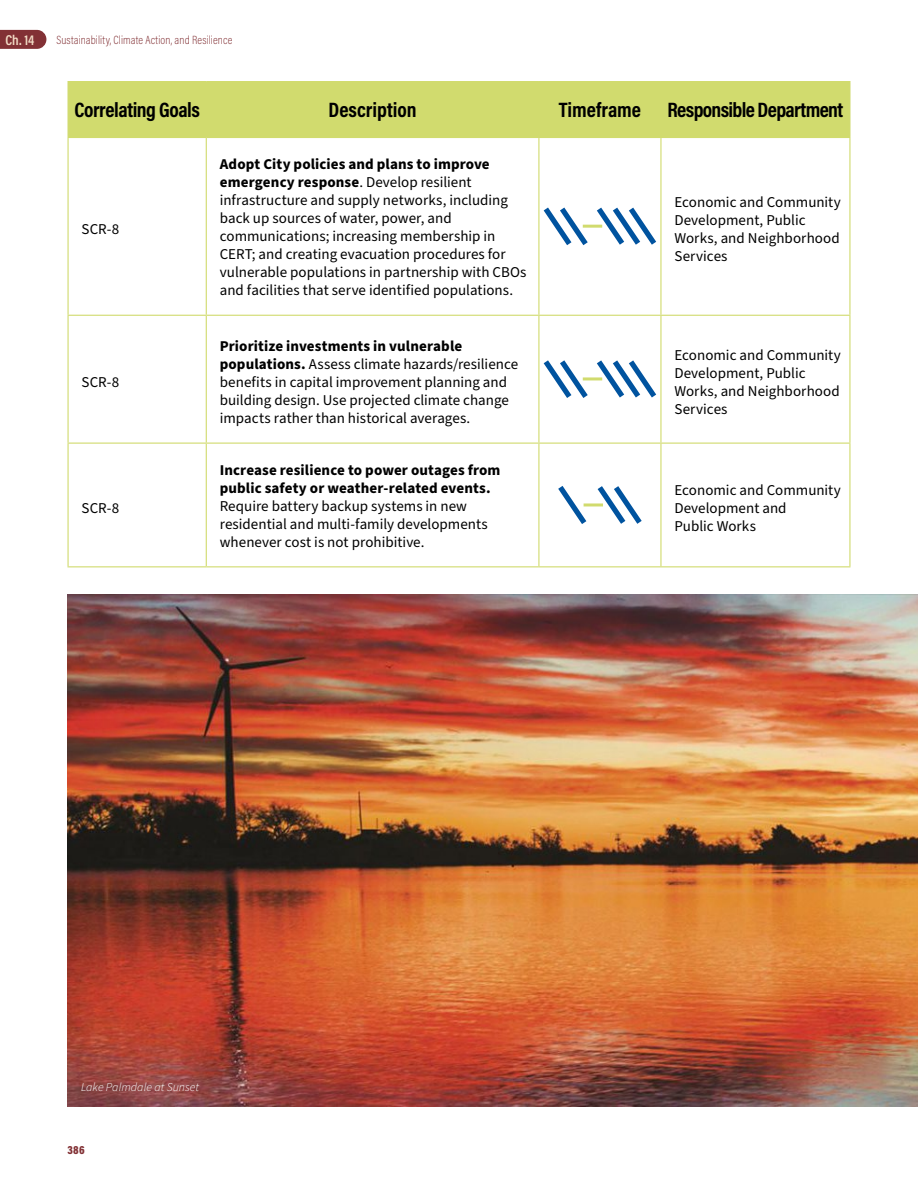
<style>
.page{position:relative;width:918px;height:1188px;background:#fff}
.page>*{position:absolute;margin:0;border:0;box-sizing:border-box;transform-origin:0 0}
.Implementation_Actio{font:700 21px "Acumin Pro Cond";letter-spacing:-.02em;color:#000}
.Implementation_Actio-2{font:700 21px "Acumin Pro Cond";color:#000}
.Implementation_Table{font:15px/18px "Source Sans Pro";color:#000}
.t1{font:600 14.4px "Acumin Pro Cond";color:#f2dcc6}
.t2{font:200 12px "Acumin Pro Cond";letter-spacing:.01em;color:#823135}
.Photo_Source{font:italic 300 12px "Source Sans Pro";letter-spacing:.005em;color:#fff}
.t3{font:900 12px "Acumin Pro Cond";color:#823135}
.s1{font-weight:700}
</style>
<div class="page">
<img style="left:68px;top:594px;width:850px;height:513px">
<svg style="left:0;top:30px;width:46px;height:19px"></svg>
<div style="left:69px;top:82px;width:780px;height:55px;background:#d1db6e"></div>
<hr style="left:206px;top:82px;width:1px;height:55px;background:#d1db6e">
<hr style="left:538px;top:82px;width:1px;height:55px;background:#d1db6e">
<hr style="left:660px;top:82px;width:2px;height:55px;background:#d1db6e">
<hr style="left:206px;top:138px;width:1px;height:177px;background:#d1db6e">
<hr style="left:538px;top:138px;width:1px;height:177px;background:#d1db6e">
<hr style="left:660px;top:138px;width:2px;height:177px;background:#d1db6e">
<hr style="left:68px;top:315px;width:138px;height:1px;background:#d1db6e">
<hr style="left:206px;top:315px;width:333px;height:1px;background:#d1db6e">
<hr style="left:206px;top:316px;width:1px;height:127px;background:#d1db6e">
<hr style="left:539px;top:315px;width:122px;height:1px;background:#d1db6e">
<hr style="left:538px;top:316px;width:1px;height:127px;background:#d1db6e">
<hr style="left:661px;top:315px;width:190px;height:1px;background:#d1db6e">
<hr style="left:660px;top:316px;width:2px;height:127px;background:#d1db6e">
<hr style="left:68px;top:443px;width:138px;height:1px;background:#d1db6e">
<hr style="left:206px;top:443px;width:333px;height:1px;background:#d1db6e">
<hr style="left:206px;top:444px;width:1px;height:122px;background:#d1db6e">
<hr style="left:539px;top:443px;width:122px;height:1px;background:#d1db6e">
<hr style="left:538px;top:444px;width:1px;height:122px;background:#d1db6e">
<hr style="left:661px;top:443px;width:190px;height:1px;background:#d1db6e">
<hr style="left:660px;top:444px;width:2px;height:122px;background:#d1db6e">
<hr style="left:68px;top:566px;width:138px;height:1px;background:#d1db6e">
<hr style="left:206px;top:566px;width:333px;height:1px;background:#d1db6e">
<hr style="left:539px;top:566px;width:122px;height:1px;background:#d1db6e">
<hr style="left:661px;top:566px;width:190px;height:1px;background:#d1db6e">
<hr style="left:68px;top:138px;width:1px;height:177px;background:#d1db6e">
<hr style="left:849px;top:138px;width:1px;height:177px;background:#d1db6e">
<hr style="left:68px;top:316px;width:1px;height:127px;background:#d1db6e">
<hr style="left:849px;top:316px;width:1px;height:127px;background:#d1db6e">
<hr style="left:68px;top:444px;width:1px;height:122px;background:#d1db6e">
<hr style="left:849px;top:444px;width:1px;height:122px;background:#d1db6e">
<hr style="left:68px;top:81px;width:138px;height:1px;background:#d1db6e">
<hr style="left:68px;top:82px;width:1px;height:55px;background:#d1db6e">
<hr style="left:206px;top:81px;width:333px;height:1px;background:#d1db6e">
<hr style="left:539px;top:81px;width:122px;height:1px;background:#d1db6e">
<hr style="left:661px;top:81px;width:190px;height:1px;background:#d1db6e">
<hr style="left:849px;top:82px;width:1px;height:55px;background:#d1db6e">
<hr style="left:68px;top:137px;width:138px;height:1px;background:#d1db6e">
<hr style="left:206px;top:137px;width:333px;height:1px;background:#d1db6e">
<hr style="left:539px;top:137px;width:122px;height:1px;background:#d1db6e">
<hr style="left:661px;top:137px;width:190px;height:1px;background:#d1db6e">
<svg style="left:539px;top:202px;width:122px;height:49px"></svg>
<hr style="left:583px;top:225px;width:19px;height:3px;background:#d1db6e">
<svg style="left:539px;top:355px;width:122px;height:49px"></svg>
<hr style="left:583px;top:377px;width:19px;height:3px;background:#d1db6e">
<svg style="left:558px;top:486px;width:84px;height:38px"></svg>
<p class="t1" style="left:5px;top:30px;width:31px">Ch. 14</p>
<p class="t2" style="left:56px;top:32px;width:178px">Sustainability, Climate Action, and Resilience</p>
<p class="Implementation_Actio" style="left:74px;top:96px;width:127px">Correlating Goals</p>
<p class="Implementation_Actio-2" style="left:329px;top:96px;width:89px">Description</p>
<p class="Implementation_Actio-2" style="left:559px;top:96px;width:84px">Timeframe</p>
<p class="Implementation_Actio" style="left:668px;top:96px;width:177px">Responsible Department</p>
<p class="Implementation_Table" style="left:82px;top:221px;width:39px">SCR-8</p>
<p class="Implementation_Table" style="left:82px;top:373px;width:39px">SCR-8</p>
<p class="Implementation_Table" style="left:82px;top:499px;width:39px">SCR-8</p>
<p class="Implementation_Table" style="left:220px;top:155px;width:308px"><span class="s1">Adopt City policies and plans to improve emergency response</span>. Develop resilient infrastructure and supply networks, including back up sources of water, power, and communications; increasing membership in CERT; and creating evacuation procedures for vulnerable populations in partnership with CBOs and facilities that serve identified populations.</p>
<p class="Implementation_Table" style="left:674px;top:194px;width:168px">Economic and Community<br>Development, Public<br>Works, and Neighborhood<br>Services</p>
<p class="Implementation_Table" style="left:220px;top:337px;width:300px"><span class="s1">Prioritize investments in vulnerable populations.</span> Assess climate hazards/resilience benefits in capital improvement planning and building design. Use projected climate change impacts rather than historical averages.</p>
<p class="Implementation_Table" style="left:674px;top:346px;width:168px">Economic and Community<br>Development, Public<br>Works, and Neighborhood<br>Services</p>
<p class="Implementation_Table" style="left:220px;top:461px;width:282px"><span class="s1">Increase resilience to power outages from public safety or weather-related events.<br></span>Require battery backup systems in new residential and multi-family developments whenever cost is not prohibitive.</p>
<p class="Implementation_Table" style="left:674px;top:481px;width:168px">Economic and Community<br>Development and<br>Public Works</p>
<p class="Photo_Source" style="left:81px;top:1080px;width:120px">Lake Palmdale at Sunset</p>
<p class="t3" style="left:68px;top:1142px;width:19px">386</p>
</div>
